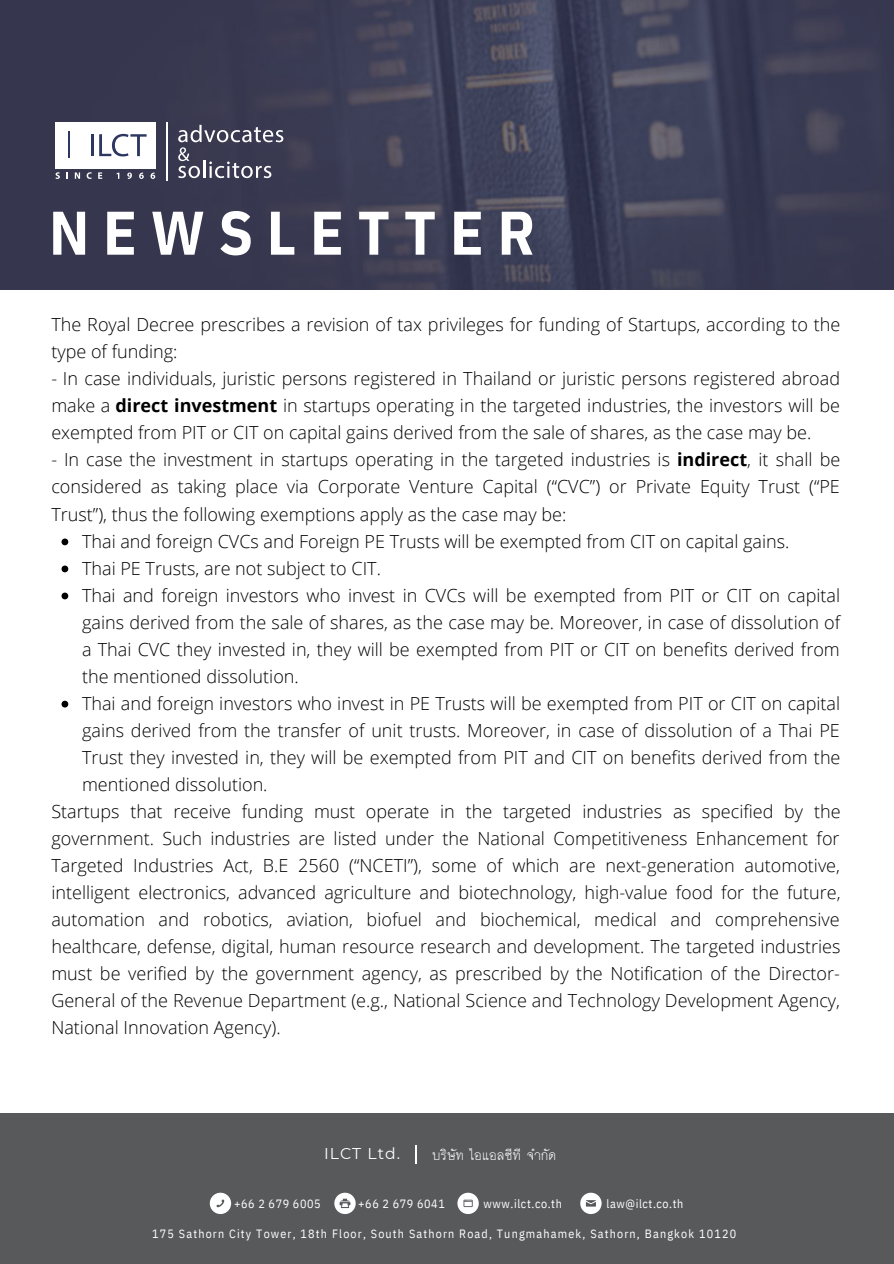
<style>
.page{position:relative;width:894px;height:1264px;background:#fff}
.page>*{position:absolute;margin:0;border:0;box-sizing:border-box;transform-origin:0 0}
.t1{font:700 61.5px "IBM Plex Sans Cond";letter-spacing:.225em;color:#fff}
.t2{font:19.05px "Kani Ga";color:#fff}
.t3{font:300 18px/27px "Open Sans";color:#000;text-align:justify}
.t4{font:15.6px "Montserrat";letter-spacing:.065em;color:#fff}
.t5{font:12px "IBM Plex Sans Cond";letter-spacing:.1em;color:#fff}
.t6{font:12px "IBM Plex Sans Cond";letter-spacing:.05em;color:#fff}
.s1{font-weight:700}
</style>
<div class="page">
<svg style="left:0;top:0;width:893px;height:290px;background:#3b3c54"></svg>
<div style="left:55px;top:122px;width:101px;height:46px;background:#fff"></div>
<svg style="left:55px;top:172px;width:5px;height:7px"></svg>
<svg style="left:66px;top:172px;width:2px;height:7px"></svg>
<svg style="left:75px;top:172px;width:5px;height:7px"></svg>
<svg style="left:87px;top:172px;width:5px;height:7px"></svg>
<svg style="left:98px;top:172px;width:4px;height:7px"></svg>
<svg style="left:116px;top:173px;width:3px;height:6px"></svg>
<svg style="left:127px;top:172px;width:5px;height:7px"></svg>
<svg style="left:139px;top:172px;width:5px;height:7px"></svg>
<svg style="left:150px;top:172px;width:5px;height:7px"></svg>
<hr style="left:91px;top:134px;width:3px;height:22px;background:#2d3761">
<svg style="left:99px;top:134px;width:47px;height:22px"></svg>
<svg style="left:69px;top:131px;width:1px;height:26px"></svg>
<hr style="left:166px;top:122px;width:2px;height:58px;background:#fff">
<svg style="left:178px;top:125px;width:105px;height:53px;background:#5b5b6e"></svg>
<div style="left:0;top:1112px;width:893px;height:151px;background:#58595b"></div>
<div style="left:210px;top:1192px;width:21px;height:21px;background:#fff;border-radius:50%"></div>
<svg style="left:216px;top:1199px;width:8px;height:8px"></svg>
<svg style="left:334px;top:1192px;width:21px;height:21px"></svg>
<svg style="left:339px;top:1198px;width:11px;height:9px"></svg>
<div style="left:580px;top:1192px;width:21px;height:21px;background:#fff;border-radius:50%"></div>
<svg style="left:585px;top:1200px;width:11px;height:6px"></svg>
<svg style="left:457px;top:1192px;width:21px;height:21px"></svg>
<svg style="left:463px;top:1199px;width:9px;height:7px"></svg>
<svg style="left:415px;top:1145px;width:1px;height:18px"></svg>
<svg style="left:61px;top:538px;width:7px;height:7px"></svg>
<svg style="left:61px;top:565px;width:7px;height:7px"></svg>
<svg style="left:61px;top:592px;width:7px;height:7px"></svg>
<svg style="left:61px;top:700px;width:7px;height:7px"></svg>
<h1 class="t1" style="left:49px;top:184px;width:487px">NEWSLETTER</h1>
<p class="t3" style="left:51px;top:311px;width:790px">The Royal Decree prescribes a revision of tax privileges for funding of Startups, according to the type of funding:</p>
<p class="t3" style="left:51px;top:365px;width:790px">- In case individuals, juristic persons registered in Thailand or juristic persons registered abroad make a <span class="s1">direct investment</span> in startups operating in the targeted industries, the investors will be exempted from PIT or CIT on capital gains derived from the sale of shares, as the case may be.</p>
<p class="t3" style="left:51px;top:446px;width:790px">- In case the investment in startups operating in the targeted industries is <span class="s1">indirect</span>, it shall be considered as taking place via Corporate Venture Capital (“CVC”) or Private Equity Trust (“PE Trust”), thus the following exemptions apply as the case may be:</p>
<p class="t3" style="left:82px;top:527px;width:759px;text-align:left">Thai and foreign CVCs and Foreign PE Trusts will be exempted from CIT on capital gains.<br>Thai PE Trusts, are not subject to CIT.<br>Thai and foreign investors who invest in CVCs will be exempted from PIT or CIT on capital gains derived from the sale of shares, as the case may be. Moreover, in case of dissolution of a Thai CVC they invested in, they will be exempted from PIT or CIT on benefits derived from the mentioned dissolution.<br>Thai and foreign investors who invest in PE Trusts will be exempted from PIT or CIT on capital gains derived from the transfer of unit trusts. Moreover, in case of dissolution of a Thai PE Trust they invested in, they will be exempted from PIT and CIT on benefits derived from the mentioned dissolution.</p>
<p class="t3" style="left:51px;top:797px;width:790px">Startups that receive funding must operate in the targeted industries as specified by the government. Such industries are listed under the National Competitiveness Enhancement for Targeted Industries Act, B.E 2560 (“NCETI”), some of which are next-generation automotive, intelligent electronics, advanced agriculture and biotechnology, high-value food for the future, automation and robotics, aviation, biofuel and biochemical, medical and comprehensive healthcare, defense, digital, human resource research and development. The targeted industries must be verified by the government agency, as prescribed by the Notification of the Director-General of the Revenue Department (e.g., National Science and Technology Development Agency, National Innovation Agency).</p>
<p class="t4" style="left:324px;top:1143px;width:77px">ILCT Ltd.</p>
<p class="t2" style="left:432px;top:1144px;width:126px">บริษัท ไอแอลซีทีจํากัด</p>
<p class="t6" style="left:358px;top:1194px;width:88px">+66 2 679 6041</p>
<p class="t6" style="left:234px;top:1194px;width:88px">+66 2 679 6005</p>
<p class="t6" style="left:606px;top:1194px;width:78px">law@ilct.co.th</p>
<p class="t6" style="left:483px;top:1194px;width:80px">www.ilct.co.th</p>
<p class="t5" style="left:152px;top:1223px;width:585px">175 Sathorn City Tower, 18th Floor, South Sathorn Road, Tungmahamek, Sathorn, Bangkok 10120</p>
</div>
